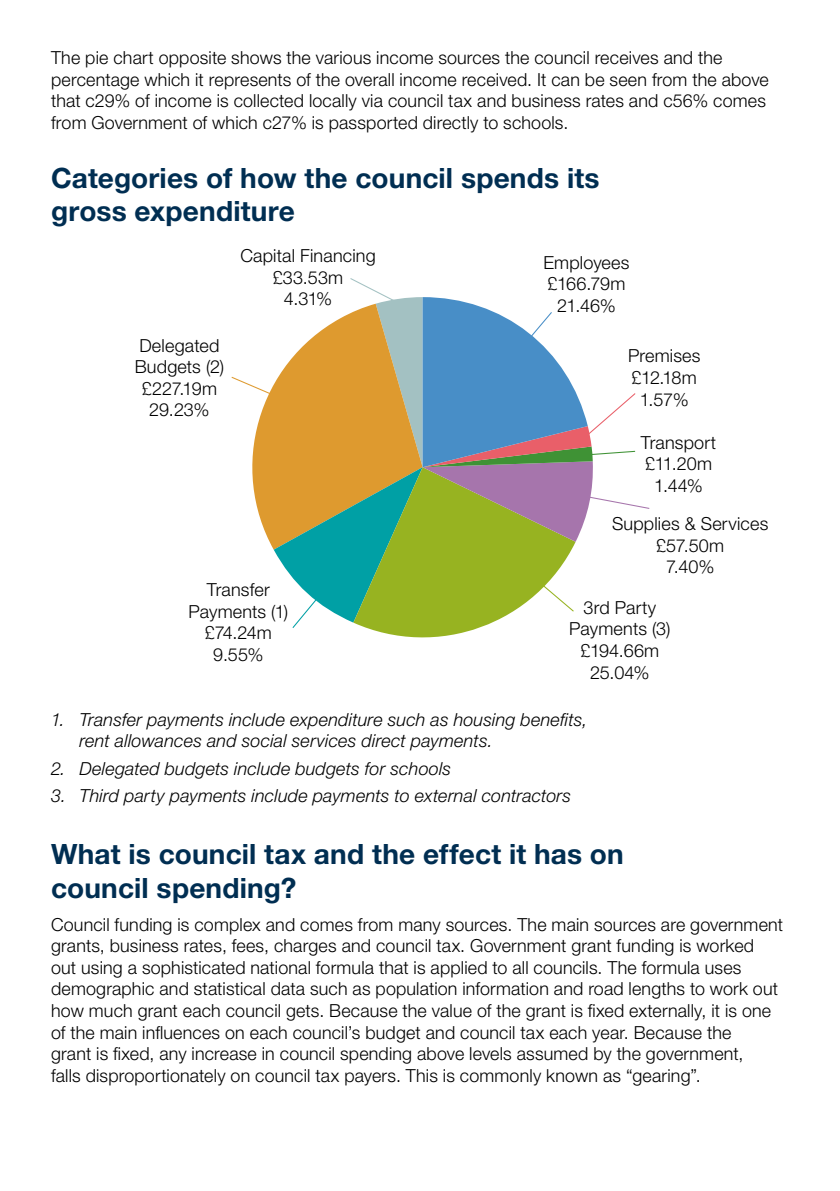
<style>
.page{position:relative;width:840px;height:1191px;background:#fff}
.page>*{position:absolute;margin:0;border:0;box-sizing:border-box;transform-origin:0 0}
.t1{font:700 28px/33.6px "Helvetica Neue LT Std";letter-spacing:.005em;color:#002e52}
.t2{font:300 18px/21.6px "Helvetica Neue LT Std";letter-spacing:.01em;color:#000;text-align:center}
.t3{font:italic 300 18px/21.6px "Helvetica Neue LT Std";letter-spacing:.01em;color:#000}
</style>
<div class="page">
<svg style="left:370px;top:629px;width:105px;height:9px"></svg>
<svg style="left:231px;top:278px;width:419px;height:351px"></svg>
<p class="t2" style="left:51px;top:46px;width:719px;text-align:left">The pie chart opposite shows the various income sources the council receives and the percentage which it represents of the overall income received. It can be seen from the above that c29% of income is collected locally via council tax and business rates and c56% comes from Government of which c27% is passported directly to schools.</p>
<h1 class="t1" style="left:51px;top:160px;width:549px">Categories of how the council spends its gross expenditure</h1>
<p class="t2" style="left:240px;top:244px;width:137px">Capital Financing £33.53m<br>4.31%</p>
<p class="t2" style="left:543px;top:251px;width:88px">Employees £166.79m<br>21.46%</p>
<p class="t2" style="left:135px;top:334px;width:91px">Delegated<br>Budgets (2) £227.19m<br>29.23%</p>
<p class="t2" style="left:188px;top:578px;width:101px">Transfer<br>Payments (1) £74.24m<br>9.55%</p>
<p class="t2" style="left:627px;top:345px;width:74px">Premises £12.18m<br>1.57%</p>
<p class="t2" style="left:640px;top:431px;width:77px">Transport £11.20m<br>1.44%</p>
<p class="t2" style="left:611px;top:512px;width:158px">Supplies &amp; Services £57.50m<br>7.40%</p>
<p class="t2" style="left:569px;top:596px;width:103px">3rd Party<br>Payments (3) £194.66m<br>25.04%</p>
<p class="t3" style="left:79px;top:708px;width:509px;text-indent:-28px">1. Transfer payments include expenditure such as housing benefits, rent allowances and social services direct payments.</p>
<p class="t3" style="left:51px;top:757px;width:401px">2. Delegated budgets include budgets for schools</p>
<p class="t3" style="left:51px;top:784px;width:521px">3. Third party payments include payments to external contractors</p>
<h1 class="t1" style="left:51px;top:836px;width:574px">What is council tax and the effect it has on council spending?</h1>
<p class="t2" style="left:51px;top:913px;width:733px;text-align:left">Council funding is complex and comes from many sources. The main sources are government grants, business rates, fees, charges and council tax. Government grant funding is worked out using a sophisticated national formula that is applied to all councils. The formula uses demographic and statistical data such as population information and road lengths to work out how much grant each council gets. Because the value of the grant is fixed externally, it is one of the main influences on each council’s budget and council tax each year. Because the<br>grant is fixed, any increase in council spending above levels assumed by the government,<br>falls disproportionately on council tax payers. This is commonly known as “gearing”.</p>
</div>
